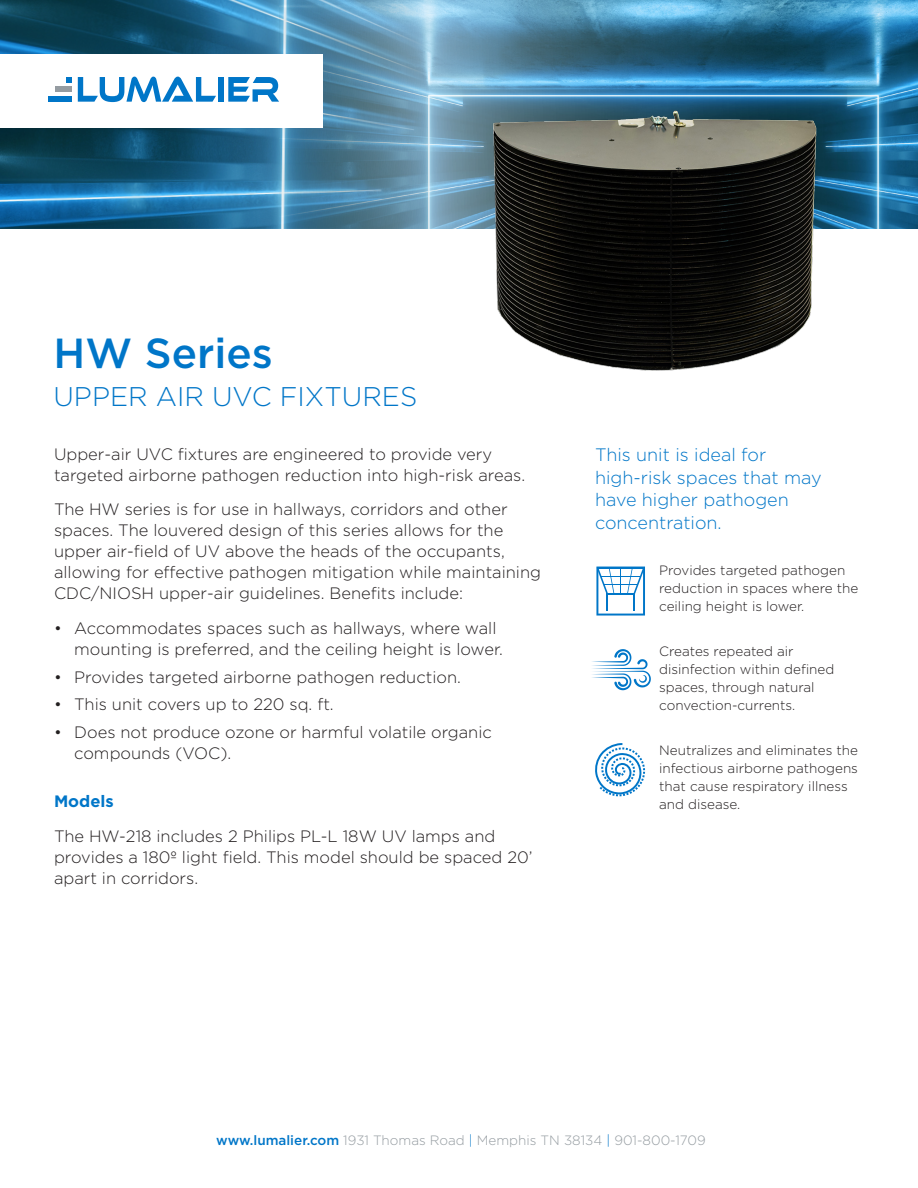
<style>
.page{position:relative;width:918px;height:1188px;background:#fff}
.page>*{position:absolute;margin:0;border:0;box-sizing:border-box;transform-origin:0 0}
.t1{font:500 42px "Gotham HTF";color:#0076c8}
.t2{font:300 27px "Gotham HTF";color:#0076c8}
.small_headline{font:300 18px/22.5px "Gotham";color:#0076c8}
.text{font:300 16.5px/21px "Gotham";color:#231f20}
.bullet_1{font:300 16.5px/21px "Gotham";color:#231f20}
.text-2{font:700 16.5px "Gotham";color:#0076c8}
.bullet_1-2{font:300 13.5px/18px "Gotham";color:#231f20}
.t3{font:300 13.5px "Gotham HTF";color:#959ca1}
.s1{font-weight:500;color:#0076c8}
.s2{color:#0076c8}
</style>
<div class="page">
<img style="left:0;top:0;width:279px;height:229px">
<svg style="left:595px;top:743px;width:50px;height:53px"></svg>
<svg style="left:592px;top:649px;width:59px;height:41px"></svg>
<svg style="left:596px;top:567px;width:49px;height:49px"></svg>
<hr style="left:597px;top:567px;width:47px;height:2px;background:#0076c8">
<hr style="left:601px;top:576px;width:40px;height:1px;background:#0076c8">
<hr style="left:604px;top:584px;width:34px;height:1px;background:#0076c8">
<img style="left:279px;top:0;width:639px;height:229px">
<img style="left:446px;top:75px;width:426px;height:296px">
<div style="left:0;top:54px;width:323px;height:73px;background:#fff"></div>
<div style="left:55px;top:86px;width:17px;height:6px;background:#959ca1"></div>
<svg style="left:78px;top:77px;width:138px;height:25px"></svg>
<div style="left:218px;top:77px;width:6px;height:25px;background:#0076c8"></div>
<svg style="left:228px;top:77px;width:51px;height:25px"></svg>
<div style="left:49px;top:96px;width:23px;height:6px;background:#0076c8"></div>
<svg style="left:66px;top:77px;width:6px;height:6px"></svg>
<p class="t1" style="left:53px;top:329px;width:221px">HW Series</p>
<p class="t2" style="left:53px;top:381px;width:365px">UPPER AIR UVC FIXTURES</p>
<p class="text" style="left:54px;top:443px;width:473px">Upper-air UVC fixtures are engineered to provide very targeted airborne pathogen reduction into high-risk areas.</p>
<p class="text" style="left:54px;top:499px;width:489px">The HW series is for use in hallways, corridors and other spaces. The louvered design of this series allows for the upper air-field of UV above the heads of the occupants, allowing for effective pathogen mitigation while maintaining CDC/NIOSH upper-air guidelines. Benefits include:</p>
<p class="text" style="left:74px;top:617px;width:430px;text-indent:-20px">• Accommodates spaces such as hallways, where wall mounting is preferred, and the ceiling height is lower.</p>
<p class="text" style="left:54px;top:666px;width:409px">• Provides targeted airborne pathogen reduction.</p>
<p class="text" style="left:54px;top:694px;width:281px">• This unit covers up to 220 sq. ft.</p>
<p class="text" style="left:74px;top:722px;width:419px;text-indent:-20px">• Does not produce ozone or harmful volatile organic compounds (VOC).</p>
<p class="text-2" style="left:54px;top:792px;width:61px">Models</p>
<p class="bullet_1" style="left:54px;top:825px;width:480px">The HW-218 includes 2 Philips PL-L 18W UV lamps and provides a 180º light field. This model should be spaced 20’ apart in corridors.</p>
<p class="small_headline" style="left:595px;top:443px;width:228px">This unit is ideal for high-risk spaces that may have higher pathogen concentration.</p>
<p class="bullet_1-2" style="left:659px;top:561px;width:201px">Provides targeted pathogen reduction in spaces where the ceiling height is lower.</p>
<p class="bullet_1-2" style="left:659px;top:642px;width:177px">Creates repeated air disinfection within defined spaces, through natural convection-currents.</p>
<p class="bullet_1-2" style="left:659px;top:741px;width:200px">Neutralizes and eliminates the infectious airborne pathogens that cause respiratory illness and disease.</p>
<p class="t3" style="left:216px;top:1133px;width:491px"><span class="s1">www.lumalier.com</span> 1931 Thomas Road <span class="s2">|</span> Memphis TN 38134 <span class="s2">|</span> 901-800-1709</p>
</div>
